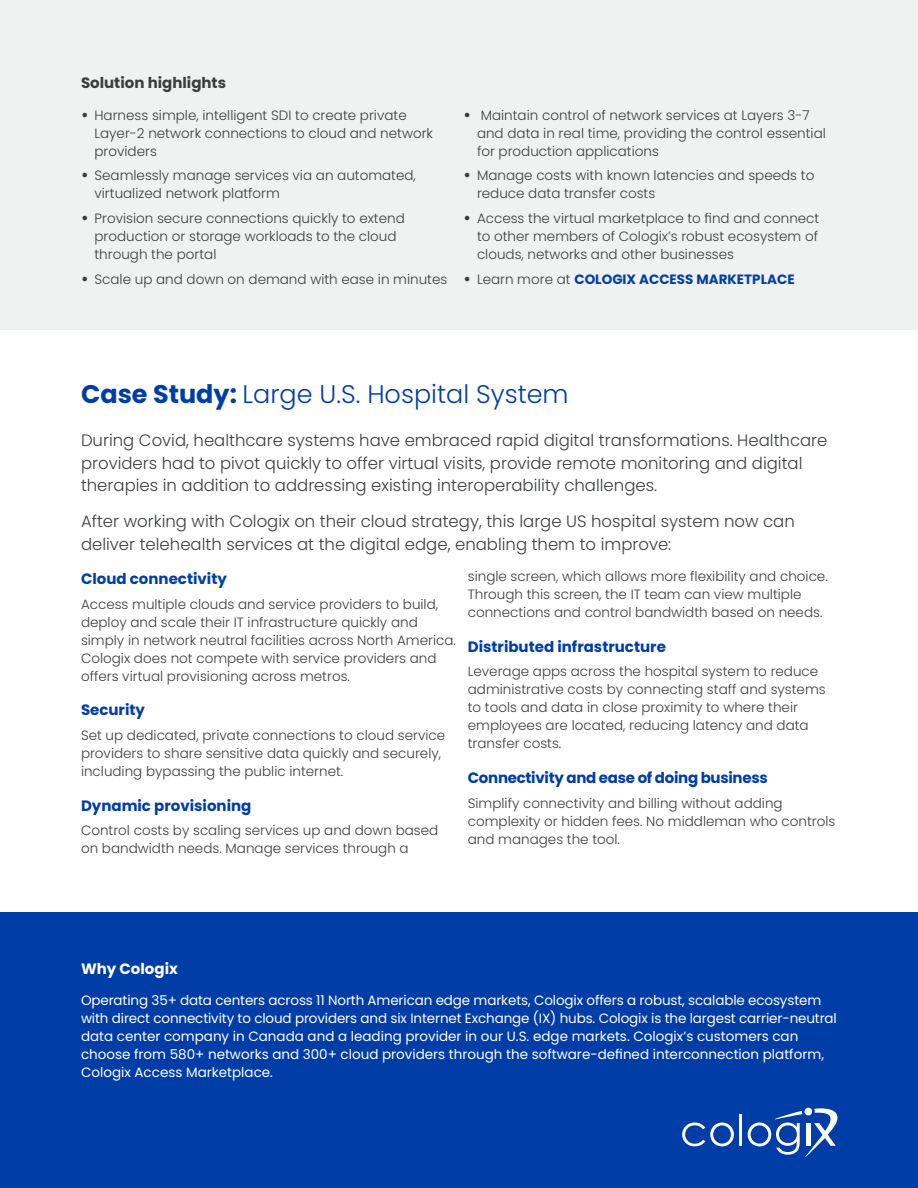
<style>
.page{position:relative;width:918px;height:1188px;background:#fff}
.page>*{position:absolute;margin:0;border:0;box-sizing:border-box;transform-origin:0 0}
.intro{font:300 25.5px "Poppins";color:#003da6}
.intro-2{font:300 16.5px/22.5px "Poppins";color:#3c3e3e}
.t1{font:700 15px "Poppins";color:#003da6}
.t2{font:700 15px "Poppins";letter-spacing:-.02em;color:#003da6}
.t3{font:700 15px "Poppins";color:#3c3e3e}
.body{font:700 15px "Poppins";color:#fff}
.body-2{font:300 13.5px/18px "Poppins";color:#3c3e3e}
.body-3{font:13.5px/18px "Poppins";color:#fff}
.t4{font:700 13.5px "Poppins";color:#0040a6}
.s1{font-weight:700;font-size:15px}
.s2{font-size:15px;color:#3c3e3e}
.s3{font-weight:300;color:#3c3e3e}
.s4{font-weight:700}
</style>
<div class="page">
<div style="left:0;top:0;width:918px;height:329px;background:#f0f1f1"></div>
<div style="left:0;top:913px;width:918px;height:275px;background:#003da6"></div>
<svg style="left:682px;top:1123px;width:52px;height:23px"></svg>
<hr style="left:739px;top:1114px;width:3px;height:32px;background:#fff">
<svg style="left:748px;top:1108px;width:90px;height:49px"></svg>
<div style="left:805px;top:1108px;width:7px;height:7px;background:#fff;border-radius:50%"></div>
<p class="t3" style="left:81px;top:74px;width:147px">Solution highlights</p>
<p class="body-2" style="left:94px;top:106px;width:340px;text-indent:-14px"><span class="s1">•</span> Harness simple, intelligent SDI to create private<br>Layer-2 network connections to cloud and network providers</p>
<p class="body-2" style="left:94px;top:167px;width:323px;text-indent:-14px"><span class="s1">•</span> Seamlessly manage services via an automated, virtualized network platform</p>
<p class="body-2" style="left:94px;top:209px;width:312px;text-indent:-14px"><span class="s1">•</span> Provision secure connections quickly to extend production or storage workloads to the cloud through the portal</p>
<p class="body-2" style="left:81px;top:270px;width:368px"><span class="s1">•</span> Scale up and down on demand with ease in minutes</p>
<p class="body-2" style="left:477px;top:106px;width:350px;text-indent:-14px"><span class="s1">•</span> Maintain control of network services at Layers 3-7 and data in real time, providing the control essential for production applications</p>
<p class="body-2" style="left:477px;top:167px;width:339px;text-indent:-14px"><span class="s1">•</span> Manage costs with known latencies and speeds to reduce data transfer costs</p>
<p class="body-2" style="left:477px;top:209px;width:344px;text-align:justify;text-indent:-14px"><span class="s1">•</span> Access the virtual marketplace to find and connect to other members of Cologix’s robust ecosystem of clouds, networks and other businesses</p>
<p class="t4" style="left:464px;top:271px;width:333px"><span class="s2">•</span> <span class="s3">Learn more at</span> COLOGIX ACCESS MARKETPLACE</p>
<p class="intro" style="left:81px;top:379px;width:489px"><span class="s4">Case Study:</span> Large U.S. Hospital System</p>
<p class="intro-2" style="left:81px;top:429px;width:748px">During Covid, healthcare systems have embraced rapid digital transformations. Healthcare providers had to pivot quickly to offer virtual visits, provide remote monitoring and digital therapies in addition to addressing existing interoperability challenges.</p>
<p class="intro-2" style="left:81px;top:510px;width:715px">After working with Cologix on their cloud strategy, this large US hospital system now can deliver telehealth services at the digital edge, enabling them to improve:</p>
<p class="t1" style="left:81px;top:570px;width:147px">Cloud connectivity</p>
<p class="body-2" style="left:81px;top:595px;width:376px">Access multiple clouds and service providers to build, deploy and scale their IT infrastructure quickly and simply in network neutral facilities across North America.<br>Cologix does not compete with service providers and offers virtual provisioning across metros.</p>
<p class="t1" style="left:81px;top:701px;width:66px">Security</p>
<p class="body-2" style="left:81px;top:726px;width:366px">Set up dedicated, private connections to cloud service providers to share sensitive data quickly and securely, including bypassing the public internet.</p>
<p class="t1" style="left:81px;top:797px;width:172px">Dynamic provisioning</p>
<p class="body-2" style="left:81px;top:822px;width:359px">Control costs by scaling services up and down based on bandwidth needs. Manage services through a</p>
<p class="body-2" style="left:468px;top:567px;width:362px">single screen, which allows more flexibility and choice.<br>Through this screen, the IT team can view multiple connections and control bandwidth based on needs.</p>
<p class="t1" style="left:468px;top:638px;width:200px">Distributed infrastructure</p>
<p class="body-2" style="left:468px;top:663px;width:359px">Leverage apps across the hospital system to reduce administrative costs by connecting staff and systems to tools and data in close proximity to where their employees are located, reducing latency and data transfer costs.</p>
<p class="t2" style="left:468px;top:769px;width:302px">Connectivity and ease of doing business</p>
<p class="body-2" style="left:468px;top:794px;width:369px">Simplify connectivity and billing without adding complexity or hidden fees. No middleman who controls and manages the tool.</p>
<p class="body" style="left:81px;top:960px;width:98px">Why Cologix</p>
<p class="body-3" style="left:81px;top:992px;width:757px">Operating 35+ data centers across 11 North American edge markets, Cologix offers a robust, scalable ecosystem with direct connectivity to cloud providers and six Internet Exchange (IX) hubs. Cologix is the largest carrier-neutral data center company in Canada and a leading provider in our U.S. edge markets. Cologix’s customers can choose from 580+ networks and 300+ cloud providers through the software-defined interconnection platform, Cologix Access Marketplace.</p>
</div>
